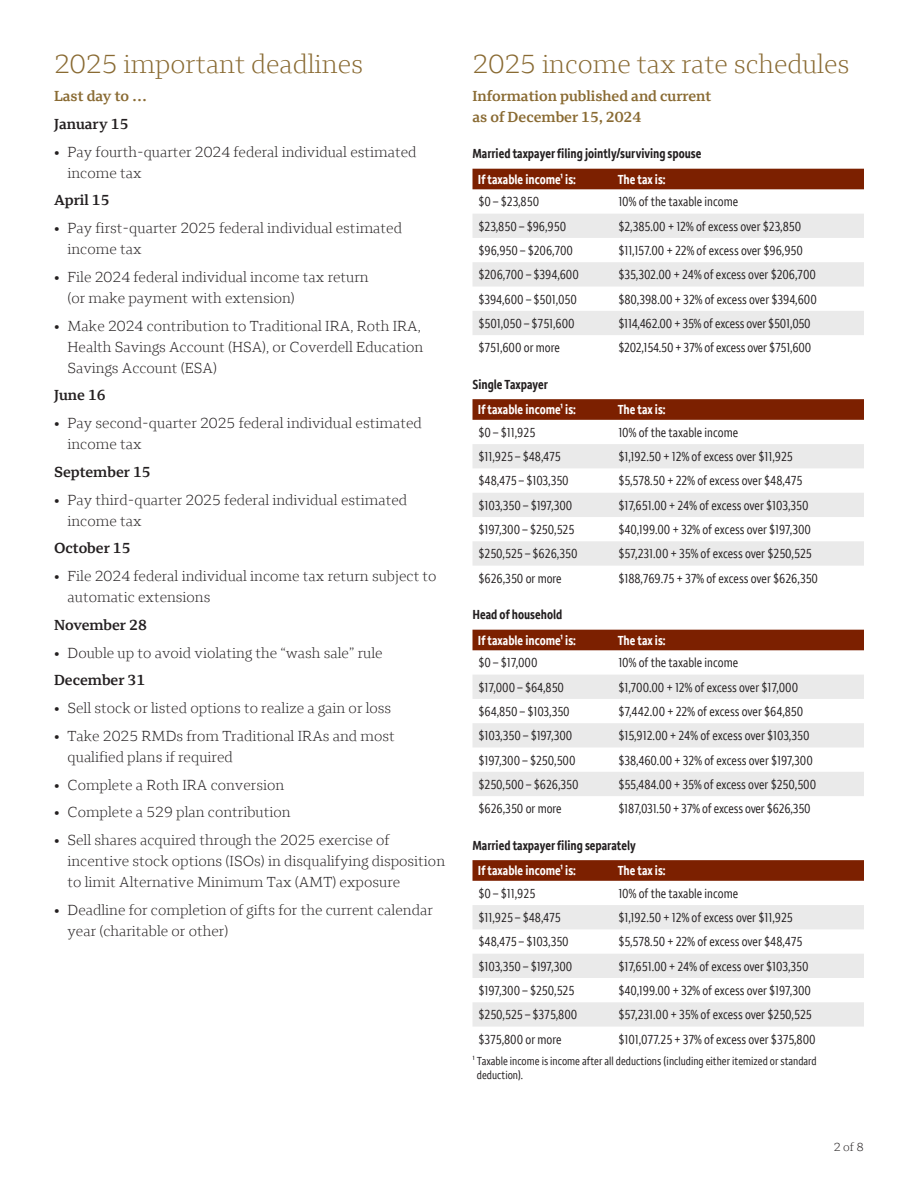
<style>
.page{position:relative;width:918px;height:1188px;background:#fff}
.page>*{position:absolute;margin:0;border:0;box-sizing:border-box;transform-origin:0 0}
.t1{font:300 27px "Wells Fargo Serif";color:#896a32}
.t2{font:300 15px/21px "Wells Fargo Serif";color:#231f20}
.t3{font:600 15px "Wells Fargo Serif";color:#231f20}
.t4{font:600 15px/21px "Wells Fargo Serif";color:#896a32}
.t5{font:condensed 13.5px "Wells Fargo Sans";color:#231f20}
.t6{font:700 condensed 13.5px "Wells Fargo Sans";color:#fff}
.t7{font:700 condensed 13.5px "Wells Fargo Sans";color:#231f20}
.t8{font:condensed 12px/13.5px "Wells Fargo Sans";color:#231f20}
.t9{font:300 12px "Wells Fargo Serif";color:#231f20}
</style>
<div class="page">
<div style="left:472px;top:169px;width:392px;height:20px;background:#7c2000"></div>
<svg style="left:472px;top:214px;width:392px;height:121px;fill:#eaeaea"></svg>
<svg style="left:472px;top:399px;width:392px;height:21px;background:#7e2404"></svg>
<svg style="left:472px;top:444px;width:392px;height:122px;fill:#eaeaea"></svg>
<div style="left:472px;top:630px;width:392px;height:20px;background:#7c2000"></div>
<svg style="left:472px;top:675px;width:392px;height:121px;fill:#eaeaea"></svg>
<svg style="left:472px;top:860px;width:392px;height:21px;background:#7e2404"></svg>
<svg style="left:472px;top:905px;width:392px;height:122px;fill:#eaeaea"></svg>
<h2 class="t1" style="left:54px;top:48px;width:311px">2025 important deadlines</h2>
<h3 class="t4" style="left:54px;top:86px;width:95px">Last day to …</h3>
<h4 class="t3" style="left:54px;top:115px;width:76px">January 15</h4>
<p class="t2" style="left:68px;top:141px;width:351px;text-indent:-14px">• Pay fourth-quarter 2024 federal individual estimated income tax</p>
<h4 class="t3" style="left:54px;top:191px;width:57px">April 15</h4>
<p class="t2" style="left:68px;top:218px;width:336px;text-indent:-14px">• Pay first-quarter 2025 federal individual estimated income tax</p>
<p class="t2" style="left:68px;top:266px;width:303px;text-indent:-14px">• File 2024 federal individual income tax return (or make payment with extension)</p>
<p class="t2" style="left:68px;top:315px;width:357px;text-indent:-14px">• Make 2024 contribution to Traditional IRA, Roth IRA,<br>Health Savings Account (HSA), or Coverdell Education<br>Savings Account (ESA)</p>
<h4 class="t3" style="left:54px;top:386px;width:53px">June 16</h4>
<p class="t2" style="left:68px;top:413px;width:356px;text-indent:-14px">• Pay second-quarter 2025 federal individual estimated income tax</p>
<h4 class="t3" style="left:54px;top:463px;width:98px">September 15</h4>
<p class="t2" style="left:68px;top:489px;width:341px;text-indent:-14px">• Pay third-quarter 2025 federal individual estimated income tax</p>
<h4 class="t3" style="left:54px;top:539px;width:78px">October 15</h4>
<p class="t2" style="left:68px;top:566px;width:371px;text-indent:-14px">• File 2024 federal individual income tax return subject to automatic extensions</p>
<h4 class="t3" style="left:54px;top:616px;width:94px">November 28</h4>
<p class="t2" style="left:54px;top:642px;width:330px">• Double up to avoid violating the “wash sale” rule</p>
<h4 class="t3" style="left:54px;top:671px;width:93px">December 31</h4>
<p class="t2" style="left:54px;top:698px;width:339px">• Sell stock or listed options to realize a gain or loss</p>
<p class="t2" style="left:68px;top:725px;width:329px;text-indent:-14px">• Take 2025 RMDs from Traditional IRAs and most qualified plans if required</p>
<p class="t2" style="left:54px;top:774px;width:232px">• Complete a Roth IRA conversion</p>
<p class="t2" style="left:54px;top:802px;width:238px">• Complete a 529 plan contribution</p>
<p class="t2" style="left:68px;top:830px;width:379px;text-indent:-14px">• Sell shares acquired through the 2025 exercise of incentive stock options (ISOs) in disqualifying disposition to limit Alternative Minimum Tax (AMT) exposure</p>
<p class="t2" style="left:68px;top:899px;width:367px;text-indent:-14px">• Deadline for completion of gifts for the current calendar year (charitable or other)</p>
<h2 class="t1" style="left:472px;top:48px;width:379px">2025 income tax rate schedules</h2>
<h3 class="t4" style="left:472px;top:86px;width:240px">Information published and current as of December 15, 2024</h3>
<h4 class="t7" style="left:472px;top:145px;width:230px">Married taxpayer filing jointly/surviving spouse</h4>
<p class="t6" style="left:478px;top:171px;width:100px">If taxable income¹ is:</p>
<p class="t6" style="left:618px;top:171px;width:49px">The tax is:</p>
<p class="t5" style="left:478px;top:194px;width:62px">$0 – $23,850</p>
<p class="t5" style="left:618px;top:194px;width:121px">10% of the taxable income</p>
<p class="t5" style="left:478px;top:218px;width:89px">$23,850 – $96,950</p>
<p class="t5" style="left:618px;top:218px;width:184px">$2,385.00 + 12% of excess over $23,850</p>
<p class="t5" style="left:478px;top:242px;width:96px">$96,950 – $206,700</p>
<p class="t5" style="left:618px;top:242px;width:186px">$11,157.00 + 22% of excess over $96,950</p>
<p class="t5" style="left:478px;top:267px;width:102px">$206,700 – $394,600</p>
<p class="t5" style="left:618px;top:267px;width:199px">$35,302.00 + 24% of excess over $206,700</p>
<p class="t5" style="left:478px;top:291px;width:100px">$394,600 – $501,050</p>
<p class="t5" style="left:618px;top:291px;width:200px">$80,398.00 + 32% of excess over $394,600</p>
<p class="t5" style="left:478px;top:315px;width:98px">$501,050 – $751,600</p>
<p class="t5" style="left:618px;top:315px;width:194px">$114,462.00 + 35% of excess over $501,050</p>
<p class="t5" style="left:478px;top:340px;width:83px">$751,600 or more</p>
<p class="t5" style="left:618px;top:340px;width:194px">$202,154.50 + 37% of excess over $751,600</p>
<h4 class="t7" style="left:472px;top:376px;width:77px">Single Taxpayer</h4>
<p class="t6" style="left:478px;top:402px;width:100px">If taxable income¹ is:</p>
<p class="t6" style="left:618px;top:402px;width:49px">The tax is:</p>
<p class="t5" style="left:478px;top:424px;width:58px">$0 – $11,925</p>
<p class="t5" style="left:618px;top:424px;width:121px">10% of the taxable income</p>
<p class="t5" style="left:478px;top:449px;width:84px">$11,925 – $48,475</p>
<p class="t5" style="left:618px;top:449px;width:176px">$1,192.50 + 12% of excess over $11,925</p>
<p class="t5" style="left:478px;top:473px;width:92px">$48,475 – $103,350</p>
<p class="t5" style="left:618px;top:473px;width:185px">$5,578.50 + 22% of excess over $48,475</p>
<p class="t5" style="left:478px;top:497px;width:95px">$103,350 – $197,300</p>
<p class="t5" style="left:618px;top:497px;width:192px">$17,651.00 + 24% of excess over $103,350</p>
<p class="t5" style="left:478px;top:521px;width:97px">$197,300 – $250,525</p>
<p class="t5" style="left:618px;top:521px;width:194px">$40,199.00 + 32% of excess over $197,300</p>
<p class="t5" style="left:478px;top:546px;width:100px">$250,525 – $626,350</p>
<p class="t5" style="left:618px;top:546px;width:195px">$57,231.00 + 35% of excess over $250,525</p>
<p class="t5" style="left:478px;top:570px;width:85px">$626,350 or more</p>
<p class="t5" style="left:618px;top:570px;width:201px">$188,769.75 + 37% of excess over $626,350</p>
<h4 class="t7" style="left:472px;top:606px;width:91px">Head of household</h4>
<p class="t6" style="left:478px;top:632px;width:100px">If taxable income¹ is:</p>
<p class="t6" style="left:618px;top:632px;width:49px">The tax is:</p>
<p class="t5" style="left:478px;top:655px;width:61px">$0 – $17,000</p>
<p class="t5" style="left:618px;top:655px;width:121px">10% of the taxable income</p>
<p class="t5" style="left:478px;top:679px;width:87px">$17,000 – $64,850</p>
<p class="t5" style="left:618px;top:679px;width:181px">$1,700.00 + 12% of excess over $17,000</p>
<p class="t5" style="left:478px;top:703px;width:93px">$64,850 – $103,350</p>
<p class="t5" style="left:618px;top:703px;width:186px">$7,442.00 + 22% of excess over $64,850</p>
<p class="t5" style="left:478px;top:728px;width:95px">$103,350 – $197,300</p>
<p class="t5" style="left:618px;top:728px;width:193px">$15,912.00 + 24% of excess over $103,350</p>
<p class="t5" style="left:478px;top:752px;width:99px">$197,300 – $250,500</p>
<p class="t5" style="left:618px;top:752px;width:196px">$38,460.00 + 32% of excess over $197,300</p>
<p class="t5" style="left:478px;top:776px;width:102px">$250,500 – $626,350</p>
<p class="t5" style="left:618px;top:776px;width:199px">$55,484.00 + 35% of excess over $250,500</p>
<p class="t5" style="left:478px;top:800px;width:85px">$626,350 or more</p>
<p class="t5" style="left:618px;top:800px;width:194px">$187,031.50 + 37% of excess over $626,350</p>
<h4 class="t7" style="left:472px;top:837px;width:165px">Married taxpayer filing separately</h4>
<p class="t6" style="left:478px;top:862px;width:100px">If taxable income¹ is:</p>
<p class="t6" style="left:618px;top:862px;width:49px">The tax is:</p>
<p class="t5" style="left:478px;top:885px;width:58px">$0 – $11,925</p>
<p class="t5" style="left:618px;top:885px;width:121px">10% of the taxable income</p>
<p class="t5" style="left:478px;top:909px;width:84px">$11,925 – $48,475</p>
<p class="t5" style="left:618px;top:909px;width:176px">$1,192.50 + 12% of excess over $11,925</p>
<p class="t5" style="left:478px;top:934px;width:92px">$48,475 – $103,350</p>
<p class="t5" style="left:618px;top:934px;width:185px">$5,578.50 + 22% of excess over $48,475</p>
<p class="t5" style="left:478px;top:958px;width:95px">$103,350 – $197,300</p>
<p class="t5" style="left:618px;top:958px;width:192px">$17,651.00 + 24% of excess over $103,350</p>
<p class="t5" style="left:478px;top:982px;width:97px">$197,300 – $250,525</p>
<p class="t5" style="left:618px;top:982px;width:194px">$40,199.00 + 32% of excess over $197,300</p>
<p class="t5" style="left:478px;top:1007px;width:100px">$250,525 – $375,800</p>
<p class="t5" style="left:618px;top:1007px;width:195px">$57,231.00 + 35% of excess over $250,525</p>
<p class="t5" style="left:478px;top:1031px;width:85px">$375,800 or more</p>
<p class="t5" style="left:618px;top:1031px;width:199px">$101,077.25 + 37% of excess over $375,800</p>
<p class="t8" style="left:477px;top:1054px;width:341px;text-indent:-4px">¹ Taxable income is income after all deductions (including either itemized or standard deduction).</p>
<p class="t9" style="left:834px;top:1140px;width:32px">2 of 8</p>
</div>
